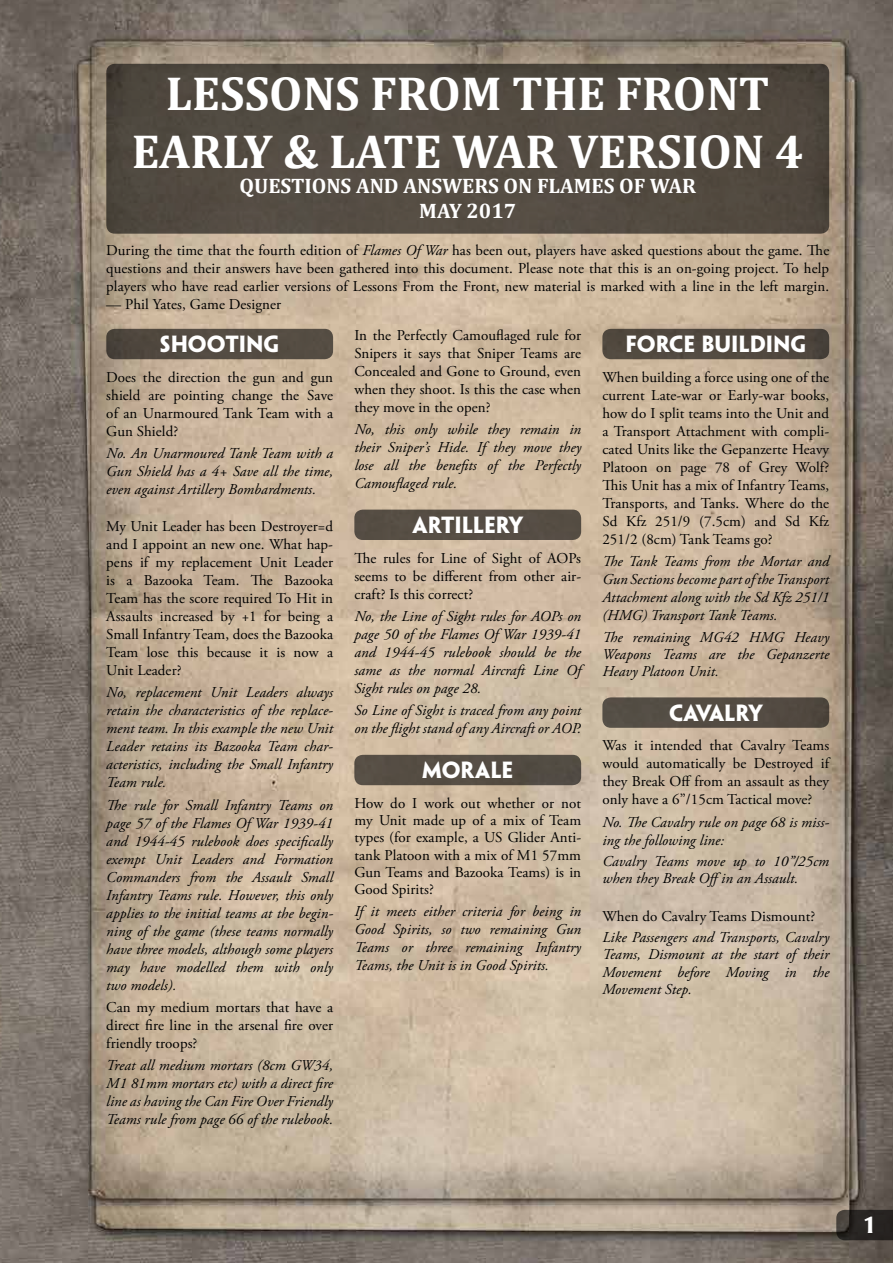
<style>
.page{position:relative;width:893px;height:1263px;background:#fff}
.page>*{position:absolute;margin:0;border:0;box-sizing:border-box;transform-origin:0 0}
.t1{font:700 48px/57.6px "Cambria";color:#fff;text-align:center}
.t2{font:700 21px/25.2px "Cambria";color:#fff;text-align:center}
.t3{font:700 21px "Penumbra Flare Std";color:#fff}
.t4{font:700 21px "Penumbra Flare Std";letter-spacing:-.02em;color:#fff}
.t5{font:italic 15px/18px "Adobe Garamond Pro";letter-spacing:.005em;color:#000;text-align:justify}
.t6{font:15px/18px "Adobe Garamond Pro";letter-spacing:.005em;color:#000;text-align:justify}
.s1{font-style:italic}
</style>
<div class="page">
<img style="left:0;top:0;width:893px;height:1263px">
<svg style="left:836px;top:1210px;width:57px;height:30px;background:#2d2926"></svg>
<div style="left:106px;top:329px;width:227px;height:30px;background:#534b42;border-radius:9px"></div>
<div style="left:354px;top:755px;width:227px;height:30px;background:#544d43;border-radius:9px"></div>
<div style="left:602px;top:329px;width:227px;height:30px;background:#50483e;border-radius:9px"></div>
<div style="left:354px;top:510px;width:227px;height:30px;background:#564d44;border-radius:9px"></div>
<div style="left:602px;top:697px;width:227px;height:31px;background:#544c43;border-radius:9px"></div>
<div style="left:106px;top:64px;width:723px;height:170px;background:#534b42;border-radius:9px"></div>
<h1 class="t1" style="left:132px;top:63px;width:673px">LESSONS FROM THE FRONT<br>EARLY &amp; LATE WAR VERSION 4</h1>
<h2 class="t2" style="left:240px;top:172px;width:458px">QUESTIONS AND ANSWERS ON FLAMES OF WAR<br>MAY 2017</h2>
<p class="t6" style="left:106px;top:242px;width:724px">During the time that the fourth edition of <span class="s1">Flames Of War</span> has been out, players have asked questions about the game. The questions and their answers have been gathered into this document. Please note that this is an on-going project. To help players who have read earlier versions of Lessons From the Front, new material is marked with a line in the left margin.</p>
<p class="t6" style="left:106px;top:296px;width:176px">— Phil Yates, Game Designer</p>
<h2 class="t3" style="left:160px;top:331px;width:121px">SHOOTING</h2>
<p class="t6" style="left:106px;top:369px;width:228px">Does the direction the gun and gun shield are pointing change the Save of an Unarmoured Tank Team with a Gun Shield?</p>
<p class="t5" style="left:106px;top:445px;width:228px">No. An Unarmoured Tank Team with a Gun Shield has a 4+ Save all the time, even against Artillery Bombardments.</p>
<p class="t6" style="left:106px;top:518px;width:228px">My Unit Leader has been Destroyer=d and I appoint an new one. What hap&shy;pens if my replacement Unit Leader is a Bazooka Team. The Bazooka Team has the score required To Hit in Assaults increased by +1 for being a Small Infantry Team, does the Bazooka Team lose this because it is now a Unit Leader?</p>
<p class="t5" style="left:106px;top:684px;width:228px">No, replacement Unit Leaders always retain the characteristics of the replace&shy;ment team. In this example the new Unit Leader retains its Bazooka Team char&shy;acteristics, including the Small Infantry Team rule.</p>
<p class="t5" style="left:106px;top:796px;width:228px">The rule for Small Infantry Teams on page 57 of the Flames Of War 1939-41 and 1944-45 rulebook does specifically exempt Unit Leaders and Formation Commanders from the Assault Small Infantry Teams rule. However, this only applies to the initial teams at the begin&shy;ning of the game (these teams normally have three models, although some players may have modelled them with only two models).</p>
<p class="t6" style="left:106px;top:999px;width:228px">Can my medium mortars that have a direct fire line in the arsenal fire over friendly troops?</p>
<p class="t5" style="left:106px;top:1057px;width:228px">Treat all medium mortars (8cm GW34, M1 81mm mortars etc) with a direct fire line as having the Can Fire Over Friendly Teams rule from page 66 of the rulebook.</p>
<p class="t6" style="left:354px;top:326px;width:228px">In the Perfectly Camouflaged rule for Snipers it says that Sniper Teams are Concealed and Gone to Ground, even when they shoot. Is this the case when they move in the open?</p>
<p class="t5" style="left:354px;top:421px;width:228px">No, this only while they remain in their Sniper’s Hide. If they move they lose all the benefits of the Perfectly Camouflaged rule.</p>
<h2 class="t3" style="left:413px;top:511px;width:112px">ARTILLERY</h2>
<p class="t6" style="left:354px;top:549px;width:228px">The rules for Line of Sight of AOPs seems to be different from other air&shy;craft? Is this correct?</p>
<p class="t5" style="left:354px;top:607px;width:228px">No, the Line of Sight rules for AOPs on page 50 of the Flames Of War 1939-41 and 1944-45 rulebook should be the same as the normal Aircraft Line Of Sight rules on page 28.</p>
<p class="t5" style="left:354px;top:702px;width:228px">So Line of Sight is traced from any point on the flight stand of any Aircraft or AOP.</p>
<h2 class="t3" style="left:422px;top:756px;width:93px">MORALE</h2>
<p class="t6" style="left:354px;top:795px;width:228px;line-height:17.2px">How do I work out whether or not my Unit made up of a mix of Team types (for example, a US Glider Anti&shy;tank Platoon with a mix of M1 57mm Gun Teams and Bazooka Teams) is in Good Spirits?</p>
<p class="t5" style="left:354px;top:903px;width:228px">If it meets either criteria for being in Good Spirits, so two remaining Gun Teams or three remaining Infantry Teams, the Unit is in Good Spirits.</p>
<h2 class="t3" style="left:625px;top:331px;width:182px">FORCE BUILDING</h2>
<p class="t6" style="left:602px;top:368px;width:228px">When building a force using one of the current Late-war or Early-war books, how do I split teams into the Unit and a Transport Attachment with compli&shy;cated Units like the Gepanzerte Heavy Platoon on page 78 of Grey Wolf?<br>This Unit has a mix of Infantry Teams, Transports, and Tanks. Where do the Sd Kfz 251/9 (7.5cm) and Sd Kfz 251/2 (8cm) Tank Teams go?</p>
<p class="t5" style="left:602px;top:553px;width:228px">The Tank Teams from the Mortar and Gun Sections become part of the Transport Attachment along with the Sd Kfz 251/1 (HMG) Transport Tank Teams.</p>
<p class="t5" style="left:602px;top:628px;width:228px;line-height:17.2px">The remaining MG42 HMG Heavy Weapons Teams are the Gepanzerte Heavy Platoon Unit.</p>
<h2 class="t4" style="left:669px;top:699px;width:95px">CAVALRY</h2>
<p class="t6" style="left:602px;top:737px;width:228px">Was it intended that Cavalry Teams would automatically be Destroyed if they Break Off from an assault as they only have a 6”/15cm Tactical move?</p>
<p class="t5" style="left:602px;top:813px;width:228px">No. The Cavalry rule on page 68 is miss&shy;ing the following line:</p>
<p class="t5" style="left:602px;top:853px;width:228px;line-height:17.2px">Cavalry Teams move up to 10”/25cm when they Break Offin an Assault.</p>
<p class="t6" style="left:602px;top:907px;width:214px">When do Cavalry Teams Dismount?</p>
<p class="t5" style="left:602px;top:929px;width:228px;line-height:17.2px">Like Passengers and Transports, Cavalry Teams, Dismount at the start of their Movement before Moving in the Movement Step.</p>
<h2 class="t3" style="left:865px;top:1211px;width:11px">1</h2>
</div>
